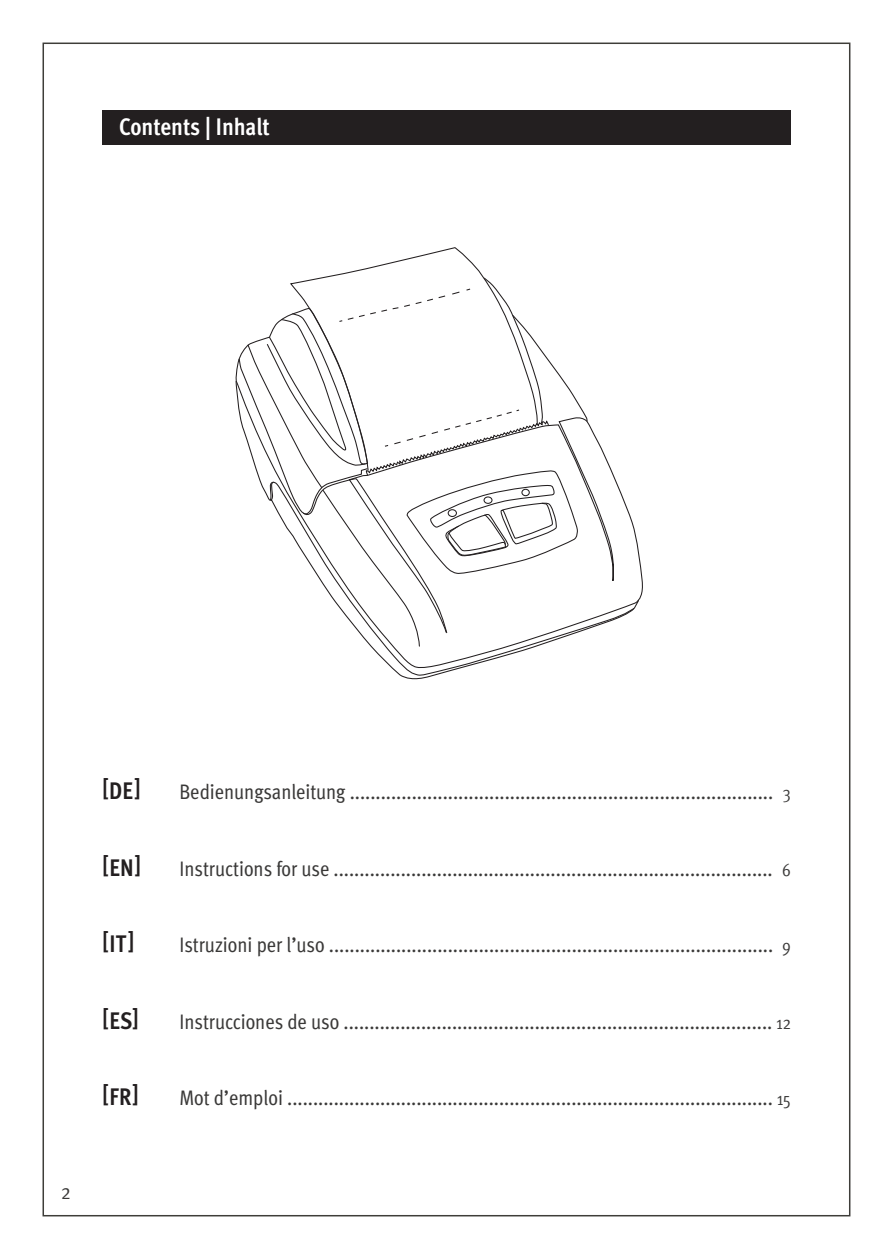
<style>
.page{position:relative;width:893px;height:1259px;background:#fff}
.page>*{position:absolute;margin:0;border:0;box-sizing:border-box;transform-origin:0 0}
.t1{font:700 condensed 24px "Meta Pro";letter-spacing:.01em;color:#231f20}
.t2{font:700 condensed 24px "Meta Pro";color:#fff}
.t3{font:condensed 21px "Meta Pro";color:#3a3938}
.t4{font:21px "Meta Cond Normal";color:#3a3938}
.t5{font:18px "Meta Cond Normal";color:#3a3938}
</style>
<div class="page">
<div style="left:102px;top:111px;width:689px;height:34px;background:#231f20"></div>
<svg style="left:324px;top:248px;width:160px;height:29px"></svg>
<svg style="left:371px;top:479px;width:264px;height:197px"></svg>
<svg style="left:238px;top:277px;width:351px;height:370px"></svg>
<p class="t2" style="left:119px;top:108px;width:152px">Contents | Inhalt</p>
<p class="t4" style="left:61px;top:1180px;width:11px">2</p>
<p class="t1" style="left:102px;top:771px;width:40px">[DE]</p>
<p class="t1" style="left:102px;top:848px;width:41px">[EN]</p>
<p class="t1" style="left:102px;top:924px;width:34px">[IT]</p>
<p class="t1" style="left:102px;top:1001px;width:39px">[ES]</p>
<p class="t1" style="left:102px;top:1077px;width:38px">[FR]</p>
<p class="t3" style="left:179px;top:776px;width:595px">Bedienungsanleitung ..................................................................................</p>
<p class="t5" style="left:783px;top:783px;width:9px">3</p>
<p class="t3" style="left:179px;top:853px;width:595px">Instructions for use .....................................................................................</p>
<p class="t5" style="left:782px;top:859px;width:10px">6</p>
<p class="t3" style="left:179px;top:929px;width:595px">Istruzioni per l’uso ......................................................................................</p>
<p class="t5" style="left:782px;top:936px;width:10px">9</p>
<p class="t3" style="left:179px;top:1006px;width:594px">Instrucciones de uso ...................................................................................</p>
<p class="t5" style="left:776px;top:1012px;width:16px">12</p>
<p class="t3" style="left:179px;top:1082px;width:595px">Mot d’emploi ..............................................................................................</p>
<p class="t5" style="left:777px;top:1089px;width:15px">15</p>
</div>
